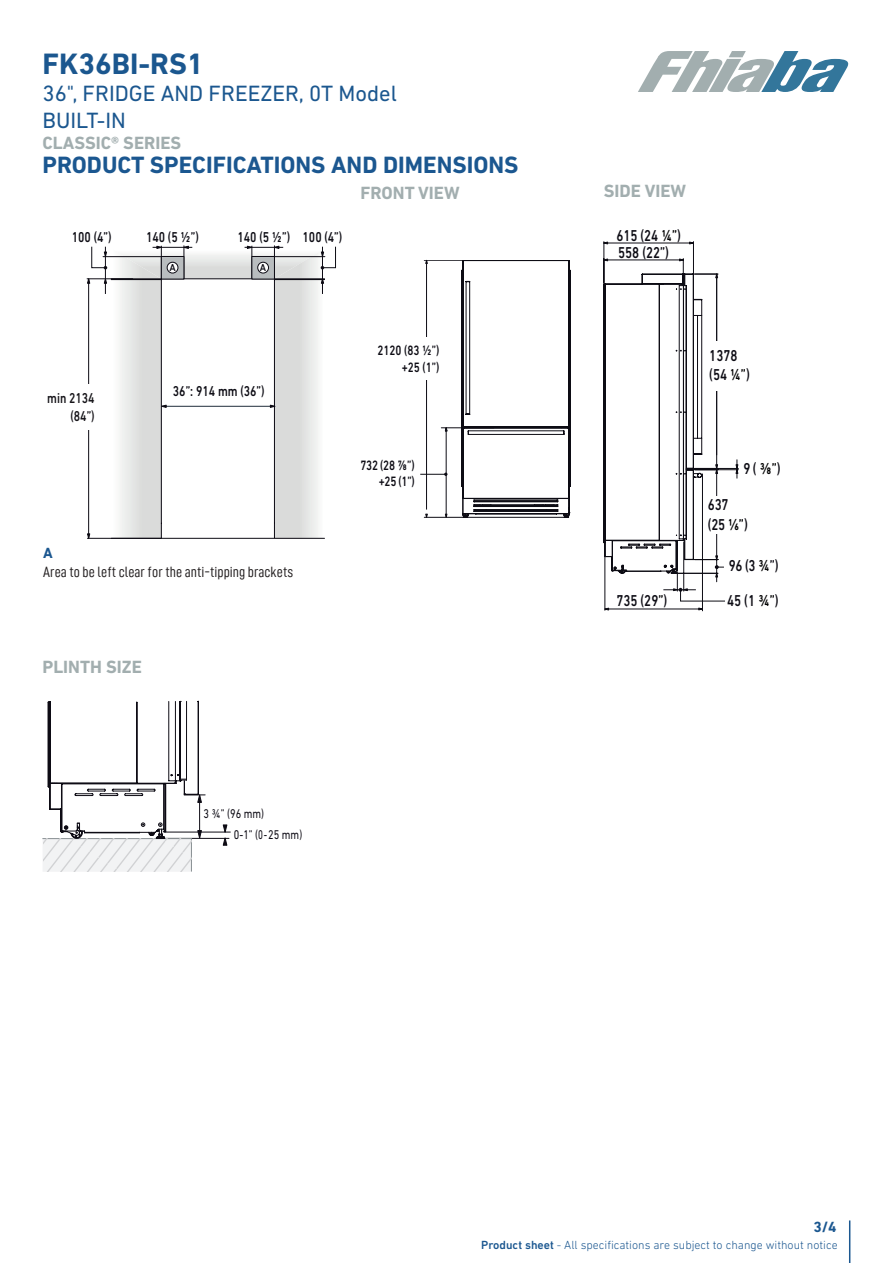
<style>
.page{position:relative;width:893px;height:1263px;background:#fff}
.page>*{position:absolute;margin:0;border:0;box-sizing:border-box;transform-origin:0 0}
.Product_code{font:700 30px "DIN Next LT Pro";color:#1b578f}
.Sottotitolo{font:700 24px "DIN Next LT Pro";color:#1b5790}
.Sigla{font:22.5px "DIN Next LT Pro";color:#1b578f}
.Serie{font:22.5px "DIN Next LT Pro";color:#1b578f}
.Serie-2{font:700 18px "DIN Next LT Pro";color:#a2aeaf}
.t1{font:500 16.05px/19.2px "DIN Next LT Pro";color:#0d0c14;scale:.8 1}
.Information{font:15px "D DIN Condensed";color:#231f20}
.Titolo_information{font:700 15px "DIN Next LT Pro";color:#1b5790}
.t2{font:500 14.55px "DIN Next LT Pro";color:#0d0c14;scale:.8 1}
.t3{font:500 14.55px/17.4px "DIN Next LT Pro";color:#161419;text-align:right;scale:.8 1}
.t4{font:500 13.8px/16.5px "DIN Next LT Pro";color:#0d0c14;text-align:right;scale:.8 1}
.t5{font:12.9px "DIN Next LT Pro";color:#0d0b14;scale:.8 1}
.t6{font:300 12px "DIN Next LT Pro";color:#1b5790}
.t7{font:500 10.2px "DIN Next LT Pro";color:#0d0c14}
.s1{color:#000001}
.s2{font-weight:500}
</style>
<div class="page">
<hr style="left:849px;top:1220px;width:1px;height:43px;background:#1b5790">
<svg style="left:638px;top:51px;width:211px;height:41px"></svg>
<hr style="left:605px;top:609px;width:96px;height:1px;background:#0d0c14">
<hr style="left:605px;top:556px;width:1px;height:55px;background:#0d0c14">
<hr style="left:702px;top:474px;width:1px;height:137px;background:#0d0c14">
<svg style="left:604px;top:241px;width:134px;height:341px"></svg>
<svg style="left:736px;top:465px;width:2px;height:9px"></svg>
<div style="left:706px;top:341px;width:47px;height:50px;background:#fff"></div>
<div style="left:706px;top:496px;width:52px;height:37px;background:#fff"></div>
<svg style="left:605px;top:273px;width:120px;height:328px"></svg>
<svg style="left:111px;top:283px;width:214px;height:256px"></svg>
<hr style="left:87px;top:538px;width:187px;height:1px;background:#0d0b14">
<hr style="left:88px;top:279px;width:1px;height:259px;background:#0d0b14">
<hr style="left:322px;top:247px;width:1px;height:47px;background:#0d0b14">
<hr style="left:162px;top:406px;width:113px;height:1px;background:#202d3b">
<svg style="left:161px;top:405px;width:5px;height:3px"></svg>
<svg style="left:270px;top:405px;width:5px;height:3px"></svg>
<hr style="left:105px;top:247px;width:1px;height:47px;background:#0d0b14">
<svg style="left:87px;top:246px;width:249px;height:37px"></svg>
<div style="left:43px;top:384px;width:57px;height:45px;background:#fff"></div>
<hr style="left:424px;top:260px;width:70px;height:1px;background:#0d0c14">
<hr style="left:441px;top:427px;width:53px;height:1px;background:#0d0c14">
<hr style="left:424px;top:517px;width:141px;height:1px;background:#0d0c14">
<svg style="left:462px;top:260px;width:108px;height:257px"></svg>
<hr style="left:426px;top:260px;width:1px;height:250px;background:#0d0b14">
<div style="left:372px;top:337px;width:73px;height:43px;background:#fff"></div>
<hr style="left:446px;top:428px;width:1px;height:88px;background:#0d0c14">
<svg style="left:420px;top:473px;width:27px;height:3px"></svg>
<hr style="left:161px;top:838px;width:68px;height:1px;background:#0d0b14">
<hr style="left:164px;top:832px;width:66px;height:1px;background:#0d0b14">
<svg style="left:43px;top:701px;width:162px;height:171px"></svg>
<svg style="left:223px;top:825px;width:4px;height:20px"></svg>
<p class="Product_code" style="left:43px;top:46px;width:163px">FK36BI-RS1</p>
<p class="Sigla" style="left:43px;top:80px;width:356px">36", FRIDGE AND FREEZER, 0T Model</p>
<p class="Serie" style="left:43px;top:107px;width:85px">BUILT-IN</p>
<p class="Serie-2" style="left:43px;top:132px;width:140px">CLASSIC® SERIES</p>
<p class="Sottotitolo" style="left:43px;top:150px;width:477px">PRODUCT SPECIFICATIONS AND DIMENSIONS</p>
<p class="t2" style="left:72px;top:228px;width:51px">100 (4”)</p>
<p class="t2" style="left:146px;top:228px;width:67px">140 (5 ½”)</p>
<p class="t2" style="left:238px;top:228px;width:132px">140 (5 ½”) 100 (4”)</p>
<p class="t7" style="left:169px;top:261px;width:8px">A</p>
<p class="t7" style="left:260px;top:261px;width:8px">A</p>
<p class="Serie-2" style="left:360px;top:182px;width:101px">FRONT VIEW</p>
<p class="Serie-2" style="left:604px;top:181px;width:84px">SIDE VIEW</p>
<p class="t1" style="left:616px;top:225px;width:82px">615 (24 <span class="s1">¼”</span>)</p>
<p class="t1" style="left:618px;top:243px;width:65px">558 (22”)</p>
<p class="t3" style="left:47px;top:389px;width:61px">min 2134 (84”)</p>
<p class="t2" style="left:173px;top:383px;width:116px">36”: 914 mm (36”)</p>
<p class="Titolo_information" style="left:43px;top:544px;width:11px">A</p>
<p class="Information" style="left:43px;top:563px;width:251px">Area to be left clear for the anti-tipping brackets</p>
<p class="Serie-2" style="left:43px;top:656px;width:101px">PLINTH SIZE</p>
<p class="t4" style="left:377px;top:342px;width:79px">2120 (83 ½”) +25 (1”)</p>
<p class="t4" style="left:360px;top:457px;width:70px">732 (28 ⅞”) +25 (1”)</p>
<p class="t1" style="left:709px;top:346px;width:52px">1378 (54 <span class="s1">¼”</span>)</p>
<p class="t1" style="left:743px;top:459px;width:48px">9 ( <span class="s1">⅜”</span>)</p>
<p class="t1" style="left:708px;top:495px;width:51px">637 (25 <span class="s1">1⁄6”</span>)</p>
<p class="t1" style="left:729px;top:556px;width:64px">96 (3 <span class="s1">¾</span>”)</p>
<p class="t1" style="left:616px;top:591px;width:65px">735 (29<span class="s1">”</span>)</p>
<p class="t1" style="left:727px;top:590px;width:66px">45 (1 <span class="s1">¾”</span>)</p>
<p class="t5" style="left:204px;top:806px;width:77px">3 ¾” (96 mm)</p>
<p class="t5" style="left:234px;top:827px;width:87px">0-1” (0 - 25 mm)</p>
<p class="Titolo_information" style="left:813px;top:1218px;width:25px">3/4</p>
<p class="t6" style="left:481px;top:1238px;width:358px"><span class="s2">Product sheet</span> - All specifications are subject to change without notice</p>
</div>
